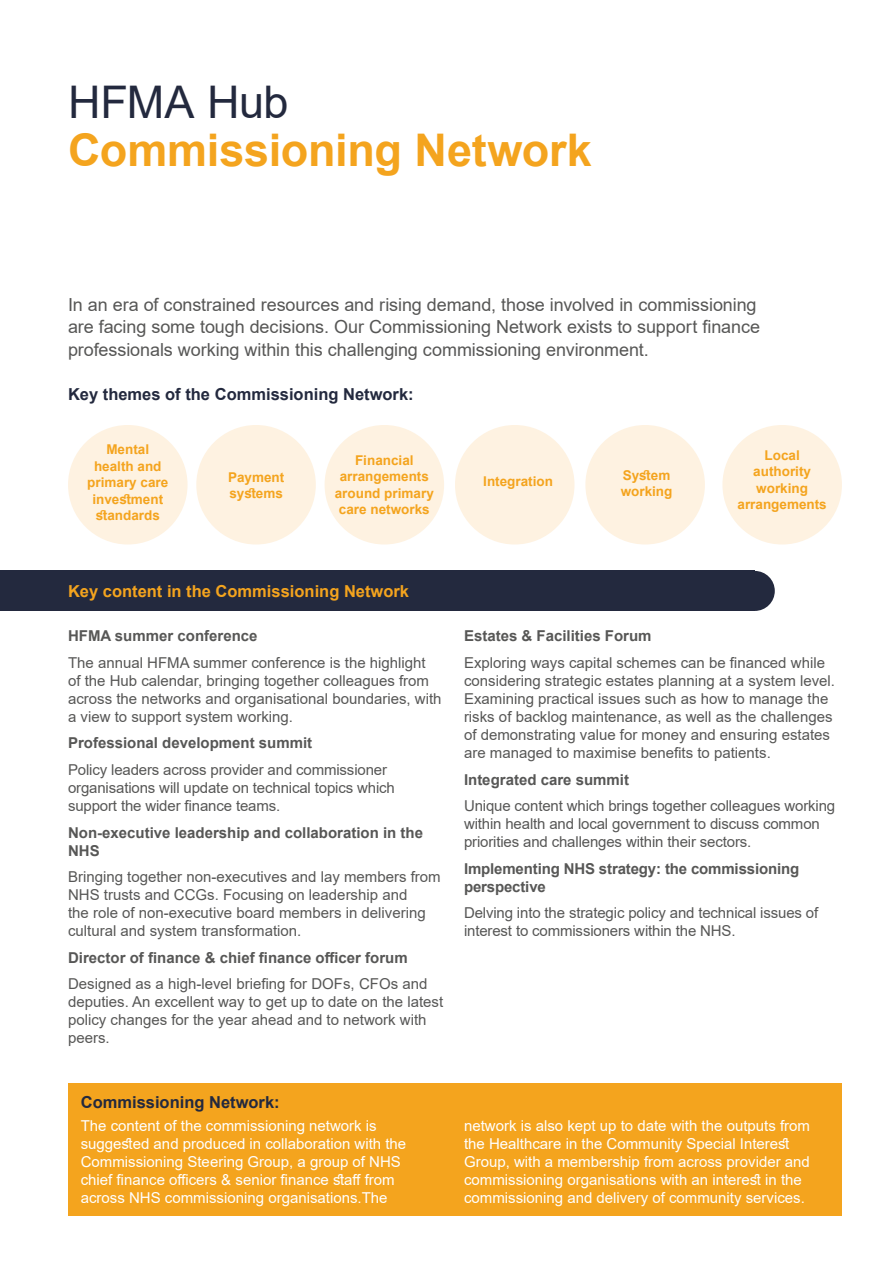
<style>
.page{position:relative;width:893px;height:1263px;background:#fff}
.page>*{position:absolute;margin:0;border:0;box-sizing:border-box;transform-origin:0 0}
.t1{font:700 45px "Arial";letter-spacing:-.005em;color:#f4a41e}
.t2{font:45px "Arial";letter-spacing:-.005em;color:#23293e}
.t3{font:18px/22.5px "Arial";letter-spacing:-.005em;color:#575756}
.t4{font:700 16.5px "Arial";color:#23293e}
.t5{font:700 16.5px "Arial";color:#f4a41e}
.t6{font:15px/18px "Arial";color:#575756}
.t7{font:15px/18px "Arial";color:#fff}
.t8{font:700 15px/18px "Arial";color:#575756}
.t9{font:700 13.5px/16.5px "Arial";color:#f4a41e;text-align:center}
</style>
<div class="page">
<div style="left:0;top:571px;width:755px;height:40px;background:#23293e"></div>
<div style="left:735px;top:571px;width:40px;height:40px;background:#23293e;border-radius:50%"></div>
<div style="left:68px;top:1083px;width:774px;height:133px;background:#f4a41e"></div>
<div style="left:68px;top:425px;width:120px;height:119px;background:#fef2e1;border-radius:50%"></div>
<div style="left:196px;top:425px;width:120px;height:119px;background:#fef2e1;border-radius:50%"></div>
<div style="left:325px;top:425px;width:119px;height:119px;background:#fef2e1;border-radius:50%"></div>
<div style="left:455px;top:425px;width:119px;height:119px;background:#fef2e1;border-radius:50%"></div>
<div style="left:585px;top:425px;width:120px;height:119px;background:#fef2e1;border-radius:50%"></div>
<div style="left:722px;top:425px;width:120px;height:119px;background:#fef2e1;border-radius:50%"></div>
<h1 class="t2" style="left:68px;top:71px;width:222px">HFMA Hub</h1>
<h1 class="t1" style="left:68px;top:118px;width:525px">Commissioning Network</h1>
<p class="t3" style="left:68px;top:293px;width:694px">In an era of constrained resources and rising demand, those involved in commissioning are facing some tough decisions. Our Commissioning Network exists to support finance professionals working within this challenging commissioning environment.</p>
<p class="t4" style="left:68px;top:383px;width:347px">Key themes of the Commissioning Network:</p>
<p class="t9" style="left:87px;top:441px;width:83px">Mental health and primary care investment standards</p>
<p class="t9" style="left:228px;top:469px;width:58px;text-align:left">Payment systems</p>
<p class="t9" style="left:335px;top:452px;width:101px">Financial arrangements around primary care networks</p>
<p class="t9" style="left:483px;top:473px;width:71px">Integration</p>
<p class="t9" style="left:621px;top:467px;width:53px;text-align:left">System working</p>
<p class="t9" style="left:737px;top:447px;width:91px">Local authority working arrangements</p>
<p class="t5" style="left:68px;top:579px;width:343px">Key content in the Commissioning Network</p>
<p class="t8" style="left:68px;top:627px;width:191px">HFMA summer conference</p>
<p class="t6" style="left:68px;top:654px;width:375px">The annual HFMA summer conference is the highlight of the Hub calendar, bringing together colleagues from across the networks and organisational boundaries, with a view to support system working.</p>
<p class="t8" style="left:68px;top:734px;width:246px">Professional development summit</p>
<p class="t6" style="left:68px;top:761px;width:328px">Policy leaders across provider and commissioner organisations will update on technical topics which support the wider finance teams.</p>
<p class="t8" style="left:68px;top:823px;width:357px">Non-executive leadership and collaboration in the<br>NHS</p>
<p class="t6" style="left:68px;top:868px;width:374px">Bringing together non-executives and lay members from NHS trusts and CCGs. Focusing on leadership and<br>the role of non-executive board members in delivering cultural and system transformation.</p>
<p class="t8" style="left:68px;top:948px;width:341px">Director of finance &amp; chief finance officer forum</p>
<p class="t6" style="left:68px;top:975px;width:377px">Designed as a high-level briefing for DOFs, CFOs and deputies. An excellent way to get up to date on the latest policy changes for the year ahead and to network with peers.</p>
<p class="t8" style="left:464px;top:627px;width:189px">Estates &amp; Facilities Forum</p>
<p class="t6" style="left:464px;top:654px;width:372px">Exploring ways capital schemes can be financed while considering strategic estates planning at a system level.<br>Examining practical issues such as how to manage the risks of backlog maintenance, as well as the challenges of demonstrating value for money and ensuring estates are managed to maximise benefits to patients.</p>
<p class="t8" style="left:464px;top:770px;width:167px">Integrated care summit</p>
<p class="t6" style="left:464px;top:797px;width:373px">Unique content which brings together colleagues working within health and local government to discuss common priorities and challenges within their sectors.</p>
<p class="t8" style="left:464px;top:859px;width:337px">Implementing NHS strategy: the commissioning perspective</p>
<p class="t6" style="left:464px;top:904px;width:356px">Delving into the strategic policy and technical issues of interest to commissioners within the NHS.</p>
<p class="t4" style="left:81px;top:1091px;width:200px">Commissioning Network:</p>
<p class="t7" style="left:81px;top:1116px;width:327px">The content of the commissioning network is suggested and produced in collaboration with the Commissioning Steering Group, a group of NHS chief finance officers &amp; senior finance staff from across NHS commissioning organisations.The</p>
<p class="t7" style="left:464px;top:1116px;width:348px">network is also kept up to date with the outputs from the Healthcare in the Community Special Interest Group, with a membership from across provider and commissioning organisations with an interest in the commissioning and delivery of community services.</p>
</div>
